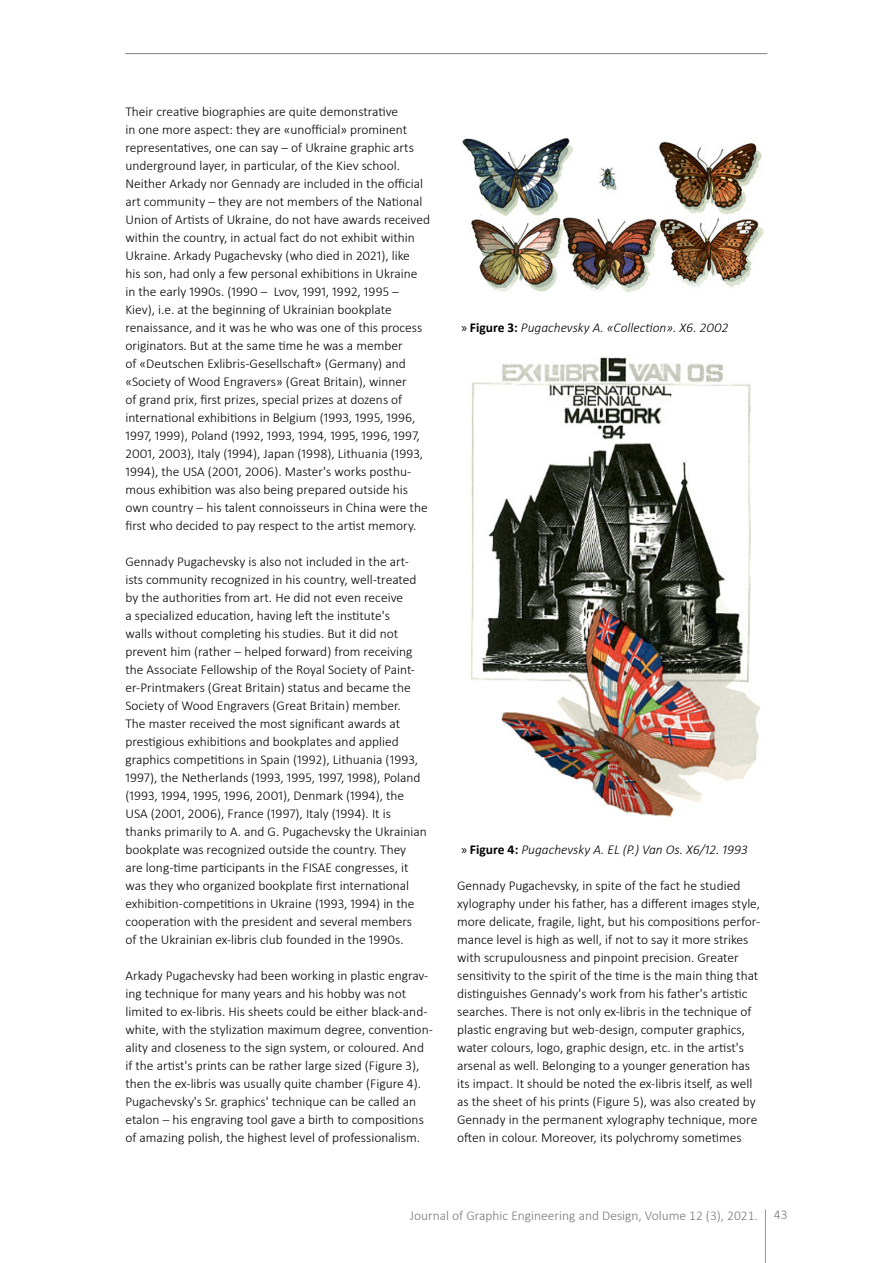
<style>
.page{position:relative;width:893px;height:1263px;background:#fff}
.page>*{position:absolute;margin:0;border:0;box-sizing:border-box;transform-origin:0 0}
.t1{font:300 13.5px/18px "Calibri";color:#000}
.t2{font:italic 300 13.5px "Calibri";color:#000}
.t3{font:300 13.5px "Calibri";color:#77787b}
.s1{font-family:"Myriad Pro";font-weight:400;font-style:normal}
.s2{font-weight:700;font-style:normal}
</style>
<div class="page">
<hr style="left:765px;top:1209px;width:1px;height:54px;background:#939598">
<hr style="left:125px;top:53px;width:642px;height:1px;background:#808285">
<img style="left:462px;top:137px;width:302px;height:156px">
<img style="left:469px;top:357px;width:291px;height:461px">
<p class="t1" style="left:125px;top:102px;width:306px">Their creative biographies are quite demonstrative<br>in one more aspect: they are «unofficial» prominent representatives, one can say – of Ukraine graphic arts underground layer, in particular, of the Kiev school.<br>Neither Arkady nor Gennady are included in the official art community – they are not members of the National Union of Artists of Ukraine, do not have awards received within the country, in actual fact do not exhibit within Ukraine. Arkady Pugachevsky (who died in 2021), like<br>his son, had only a few personal exhibitions in Ukraine in the early 1990s. (1990 – Lvov, 1991, 1992, 1995 – Kiev), i.e. at the beginning of Ukrainian bookplate renaissance, and it was he who was one of this process originators. But at the same time he was a member<br>of «Deutschen Exlibris-Gesellschaft» (Germany) and «Society of Wood Engravers» (Great Britain), winner<br>of grand prix, first prizes, special prizes at dozens of international exhibitions in Belgium (1993, 1995, 1996, 1997, 1999), Poland (1992, 1993, 1994, 1995, 1996, 1997, 2001, 2003), Italy (1994), Japan (1998), Lithuania (1993, 1994), the USA (2001, 2006). Master's works posthu&shy;mous exhibition was also being prepared outside his own country – his talent connoisseurs in China were the first who decided to pay respect to the artist memory.</p>
<p class="t1" style="left:125px;top:552px;width:303px">Gennady Pugachevsky is also not included in the art&shy;ists community recognized in his country, well-treated by the authorities from art. He did not even receive<br>a specialized education, having left the institute's<br>walls without completing his studies. But it did not prevent him (rather – helped forward) from receiving the Associate Fellowship of the Royal Society of Paint&shy;er-Printmakers (Great Britain) status and became the Society of Wood Engravers (Great Britain) member.<br>The master received the most significant awards at prestigious exhibitions and bookplates and applied graphics competitions in Spain (1992), Lithuania (1993, 1997), the Netherlands (1993, 1995, 1997, 1998), Poland (1993, 1994, 1995, 1996, 2001), Denmark (1994), the USA (2001, 2006), France (1997), Italy (1994). It is thanks primarily to A. and G. Pugachevsky the Ukrainian bookplate was recognized outside the country. They are long-time participants in the FISAE congresses, it was they who organized bookplate first international exhibition-competitions in Ukraine (1993, 1994) in the cooperation with the president and several members<br>of the Ukrainian ex-libris club founded in the 1990s.</p>
<p class="t1" style="left:125px;top:966px;width:309px">Arkady Pugachevsky had been working in plastic engrav&shy;ing technique for many years and his hobby was not limited to ex-libris. His sheets could be either black-and&shy;white, with the stylization maximum degree, convention&shy;ality and closeness to the sign system, or coloured. And if the artist's prints can be rather large sized (Figure 3), then the ex-libris was usually quite chamber (Figure 4).<br>Pugachevsky's Sr. graphics' technique can be called an etalon – his engraving tool gave a birth to compositions of amazing polish, the highest level of professionalism.</p>
<p class="t2" style="left:461px;top:319px;width:268px"><span class="s1">»</span> <span class="s2">Figure 3:</span> Pugachevsky A. «Collection». Х6. 2002</p>
<p class="t2" style="left:461px;top:841px;width:288px"><span class="s1">»</span> <span class="s2">Figure 4:</span> Pugachevsky A. EL (P.) Van Os. X6/12. 1993</p>
<p class="t1" style="left:457px;top:876px;width:305px">Gennady Pugachevsky, in spite of the fact he studied xylography under his father, has a different images style, more delicate, fragile, light, but his compositions perfor&shy;mance level is high as well, if not to say it more strikes with scrupulousness and pinpoint precision. Greater sensitivity to the spirit of the time is the main thing that distinguishes Gennady's work from his father's artistic searches. There is not only ex-libris in the technique of plastic engraving but web-design, computer graphics, water colours, logo, graphic design, etc. in the artist's arsenal as well. Belonging to a younger generation has its impact. It should be noted the ex-libris itself, as well as the sheet of his prints (Figure 5), was also created by Gennady in the permanent xylography technique, more often in colour. Moreover, its polychromy sometimes</p>
<p class="t3" style="left:410px;top:1207px;width:379px">Journal of Graphic Engineering and Design, Volume 12 (3), 2021. 43</p>
</div>
